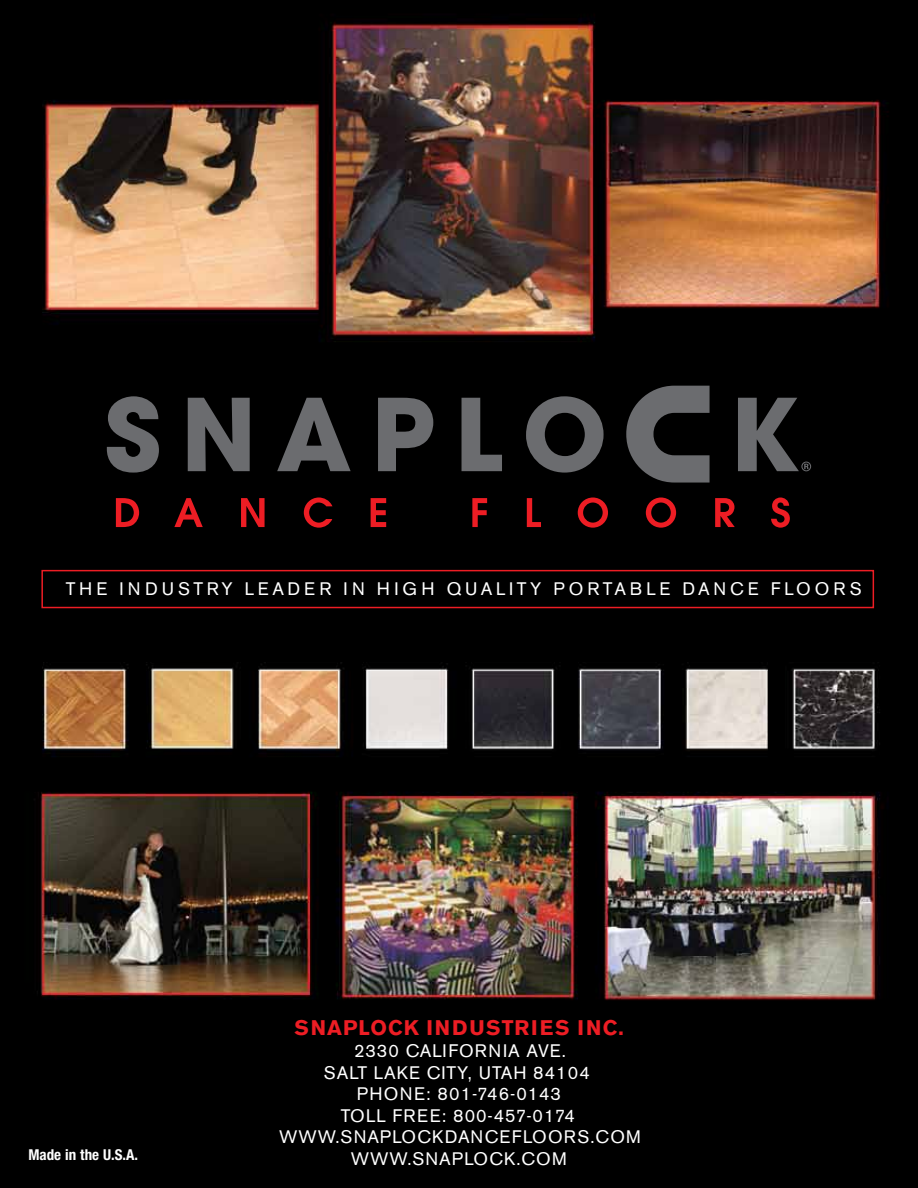
<style>
.page{position:relative;width:918px;height:1188px;background:#fff}
.page>*{position:absolute;margin:0;border:0;box-sizing:border-box;transform-origin:0 0}
.t1{font:700 21px "Akzidenz Grotesk BE";letter-spacing:.07em;color:#ed1d24}
.t2{font:18px/21.6px "Akzidenz Grotesk BE";letter-spacing:.05em;color:#fff;text-align:center}
.t3{font:18px "Akzidenz Grotesk BE";letter-spacing:.22em;color:#fff}
.t4{font:700 condensed 15px "Helvetica Neue";color:#fff}
</style>
<div class="page">
<img style="left:0;top:0;width:918px;height:1188px">
<svg style="left:107px;top:396px;width:52px;height:77px;background:#444547"></svg>
<svg style="left:188px;top:398px;width:62px;height:73px;background:#4c4d4f"></svg>
<svg style="left:277px;top:398px;width:74px;height:73px;background:#353637"></svg>
<svg style="left:378px;top:398px;width:55px;height:73px;background:#454648"></svg>
<svg style="left:462px;top:398px;width:40px;height:73px;background:#3d3e40"></svg>
<svg style="left:526px;top:396px;width:78px;height:77px;background:#3a3b3c"></svg>
<svg style="left:626px;top:386px;width:84px;height:97px;background:#3f4042"></svg>
<svg style="left:738px;top:398px;width:73px;height:73px;background:#39393b"></svg>
<svg style="left:116px;top:498px;width:23px;height:29px"></svg>
<svg style="left:174px;top:498px;width:29px;height:29px"></svg>
<svg style="left:241px;top:498px;width:24px;height:29px"></svg>
<svg style="left:304px;top:498px;width:28px;height:30px"></svg>
<svg style="left:371px;top:498px;width:15px;height:29px"></svg>
<svg style="left:472px;top:498px;width:15px;height:29px"></svg>
<svg style="left:527px;top:498px;width:14px;height:29px"></svg>
<svg style="left:578px;top:498px;width:30px;height:30px"></svg>
<svg style="left:646px;top:498px;width:30px;height:30px"></svg>
<svg style="left:715px;top:498px;width:20px;height:29px"></svg>
<svg style="left:771px;top:498px;width:19px;height:30px"></svg>
<div style="left:41px;top:570px;width:833px;height:38px;border:2px solid #ed1d24"></div>
<p class="t3" style="left:66px;top:578px;width:798px">THE INDUSTRY LEADER IN HIGH QUALITY PORTABLE DANCE FLOORS</p>
<p class="t4" style="left:28px;top:1145px;width:111px">Made in the U.S.A.</p>
<p class="t1" style="left:294px;top:1016px;width:331px">SNAPLOCK INDUSTRIES INC.</p>
<p class="t2" style="left:279px;top:1040px;width:363px">2330 CALIFORNIA AVE.<br>SALT LAKE CITY, UTAH 84104<br>PHONE: 801-746-0143<br>TOLL FREE: 800-457-0174<br>WWW.SNAPLOCKDANCEFLOORS.COM<br>WWW.SNAPLOCK.COM</p>
</div>
